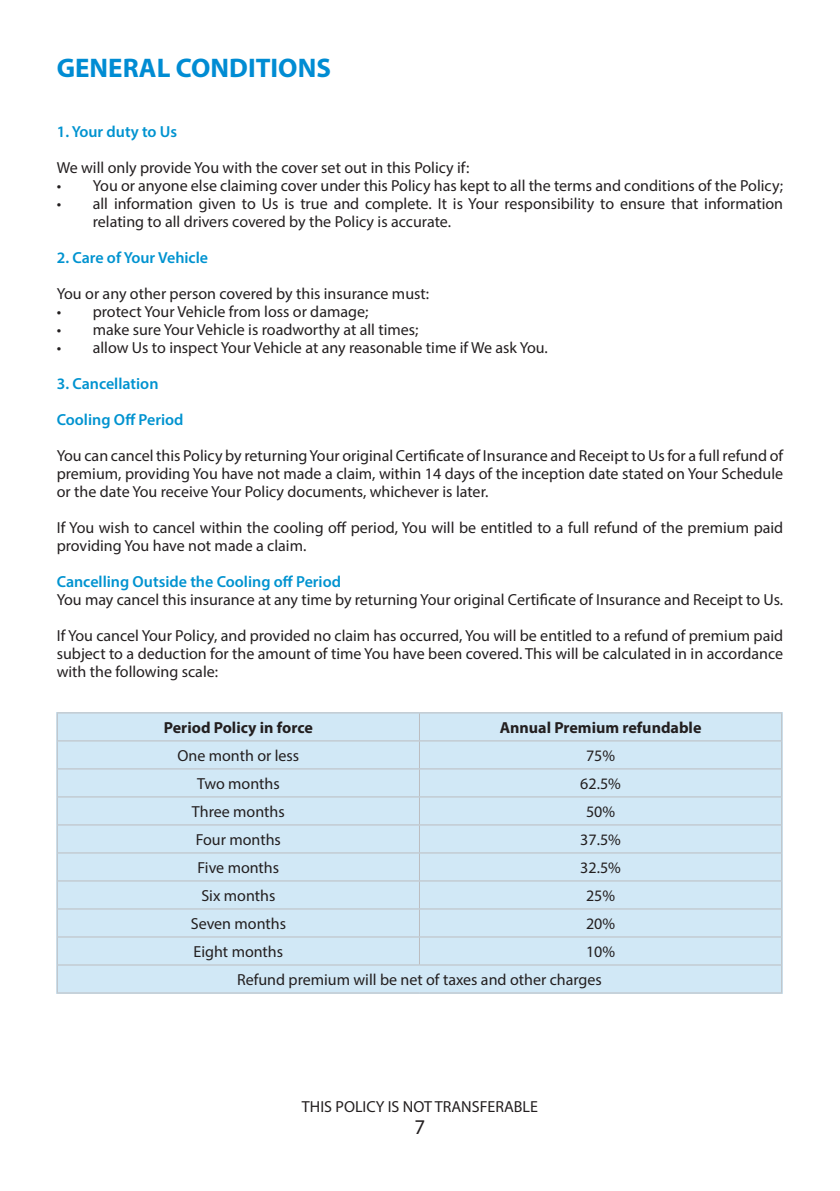
<style>
.page{position:relative;width:840px;height:1191px;background:#fff}
.page>*{position:absolute;margin:0;border:0;box-sizing:border-box;transform-origin:0 0}
.t1{font:700 27px "Myriad Pro";color:#008cd3}
.t2{font:21px "Myriad Pro";color:#231f20}
.t3{font:16px/18px "Myriad Pro";color:#231f20}
.t4{font:600 16px "Myriad Pro";color:#0093d0}
.t5{font:700 16px "Myriad Pro";color:#231f20}
</style>
<div class="page">
<div style="left:57px;top:712px;width:725px;height:282px;background:#d1e8f6"></div>
<svg style="left:57px;top:713px;width:1px;height:279px"></svg>
<hr style="left:57px;top:712px;width:362px;height:1px;background:#bcbdc0">
<hr style="left:419px;top:712px;width:362px;height:1px;background:#bcbdc0">
<svg style="left:419px;top:713px;width:1px;height:251px"></svg>
<hr style="left:57px;top:740px;width:362px;height:1px;background:#bcbdc0">
<hr style="left:419px;top:740px;width:362px;height:1px;background:#bcbdc0">
<hr style="left:57px;top:768px;width:362px;height:1px;background:#bcbdc0">
<hr style="left:419px;top:768px;width:362px;height:1px;background:#bcbdc0">
<hr style="left:57px;top:796px;width:362px;height:1px;background:#bcbdc0">
<hr style="left:419px;top:796px;width:362px;height:1px;background:#bcbdc0">
<hr style="left:57px;top:824px;width:362px;height:1px;background:#bcbdc0">
<hr style="left:419px;top:824px;width:362px;height:1px;background:#bcbdc0">
<hr style="left:57px;top:852px;width:362px;height:1px;background:#bcbdc0">
<hr style="left:419px;top:852px;width:362px;height:1px;background:#bcbdc0">
<hr style="left:57px;top:880px;width:362px;height:1px;background:#bcbdc0">
<hr style="left:419px;top:880px;width:362px;height:1px;background:#bcbdc0">
<hr style="left:57px;top:908px;width:362px;height:1px;background:#bcbdc0">
<hr style="left:419px;top:908px;width:362px;height:1px;background:#bcbdc0">
<hr style="left:57px;top:936px;width:362px;height:1px;background:#bcbdc0">
<hr style="left:419px;top:936px;width:362px;height:1px;background:#bcbdc0">
<hr style="left:57px;top:964px;width:362px;height:1px;background:#bcbdc0">
<hr style="left:419px;top:964px;width:362px;height:1px;background:#bcbdc0">
<hr style="left:57px;top:992px;width:362px;height:1px;background:#bcbdc0">
<hr style="left:419px;top:992px;width:362px;height:1px;background:#bcbdc0">
<p class="t1" style="left:57px;top:50px;width:275px">GENERAL CONDITIONS</p>
<p class="t4" style="left:57px;top:121px;width:122px">1. Your duty to Us</p>
<p class="t3" style="left:57px;top:158px;width:414px">We will only provide You with the cover set out in this Policy if:</p>
<p class="t3" style="left:57px;top:176px;width:727px">• You or anyone else claiming cover under this Policy has kept to all the terms and conditions of the Policy;</p>
<p class="t3" style="left:93px;top:194px;width:691px;text-indent:-36px">• all information given to Us is true and complete. It is Your responsibility to ensure that information relating to all drivers covered by the Policy is accurate.</p>
<p class="t4" style="left:57px;top:247px;width:153px">2. Care of Your Vehicle</p>
<p class="t3" style="left:57px;top:284px;width:373px">You or any other person covered by this insurance must:</p>
<p class="t3" style="left:57px;top:302px;width:313px">• protect Your Vehicle from loss or damage;</p>
<p class="t3" style="left:57px;top:320px;width:363px">• make sure Your Vehicle is roadworthy at all times;</p>
<p class="t3" style="left:57px;top:338px;width:492px">• allow Us to inspect Your Vehicle at any reasonable time if We ask You.</p>
<p class="t4" style="left:57px;top:373px;width:103px">3. Cancellation</p>
<p class="t4" style="left:57px;top:409px;width:128px">Cooling Off Period</p>
<p class="t3" style="left:57px;top:446px;width:727px;text-align:justify">You can cancel this Policy by returning Your original Certificate of Insurance and Receipt to Us for a full refund of premium, providing You have not made a claim, within 14 days of the inception date stated on Your Schedule or the date You receive Your Policy documents, whichever is later.</p>
<p class="t3" style="left:57px;top:518px;width:727px">If You wish to cancel within the cooling off period, You will be entitled to a full refund of the premium paid providing You have not made a claim.</p>
<p class="t4" style="left:57px;top:571px;width:286px">Cancelling Outside the Cooling off Period</p>
<p class="t3" style="left:57px;top:590px;width:727px">You may cancel this insurance at any time by returning Your original Certificate of Insurance and Receipt to Us.</p>
<p class="t3" style="left:57px;top:626px;width:727px;text-align:justify">If You cancel Your Policy, and provided no claim has occurred, You will be entitled to a refund of premium paid subject to a deduction for the amount of time You have been covered. This will be calculated in in accordance with the following scale:</p>
<p class="t5" style="left:164px;top:717px;width:150px">Period Policy in force</p>
<p class="t5" style="left:499px;top:717px;width:203px">Annual Premium refundable</p>
<p class="t3" style="left:177px;top:746px;width:123px">One month or less</p>
<p class="t3" style="left:585px;top:746px;width:31px">75%</p>
<p class="t3" style="left:197px;top:774px;width:84px">Two months</p>
<p class="t3" style="left:580px;top:774px;width:42px">62.5%</p>
<p class="t3" style="left:192px;top:802px;width:94px">Three months</p>
<p class="t3" style="left:585px;top:802px;width:31px">50%</p>
<p class="t3" style="left:196px;top:830px;width:86px">Four months</p>
<p class="t3" style="left:580px;top:830px;width:42px">37.5%</p>
<p class="t3" style="left:197px;top:858px;width:83px">Five months</p>
<p class="t3" style="left:580px;top:858px;width:42px">32.5%</p>
<p class="t3" style="left:201px;top:886px;width:75px">Six months</p>
<p class="t3" style="left:585px;top:886px;width:31px">25%</p>
<p class="t3" style="left:190px;top:914px;width:97px">Seven months</p>
<p class="t3" style="left:585px;top:914px;width:31px">20%</p>
<p class="t3" style="left:193px;top:942px;width:91px">Eight months</p>
<p class="t3" style="left:585px;top:942px;width:31px">10%</p>
<p class="t3" style="left:237px;top:970px;width:366px">Refund premium will be net of taxes and other charges</p>
<p class="t3" style="left:302px;top:1097px;width:237px">THIS POLICY IS NOT TRANSFERABLE</p>
<p class="t2" style="left:414px;top:1113px;width:12px">7</p>
</div>
